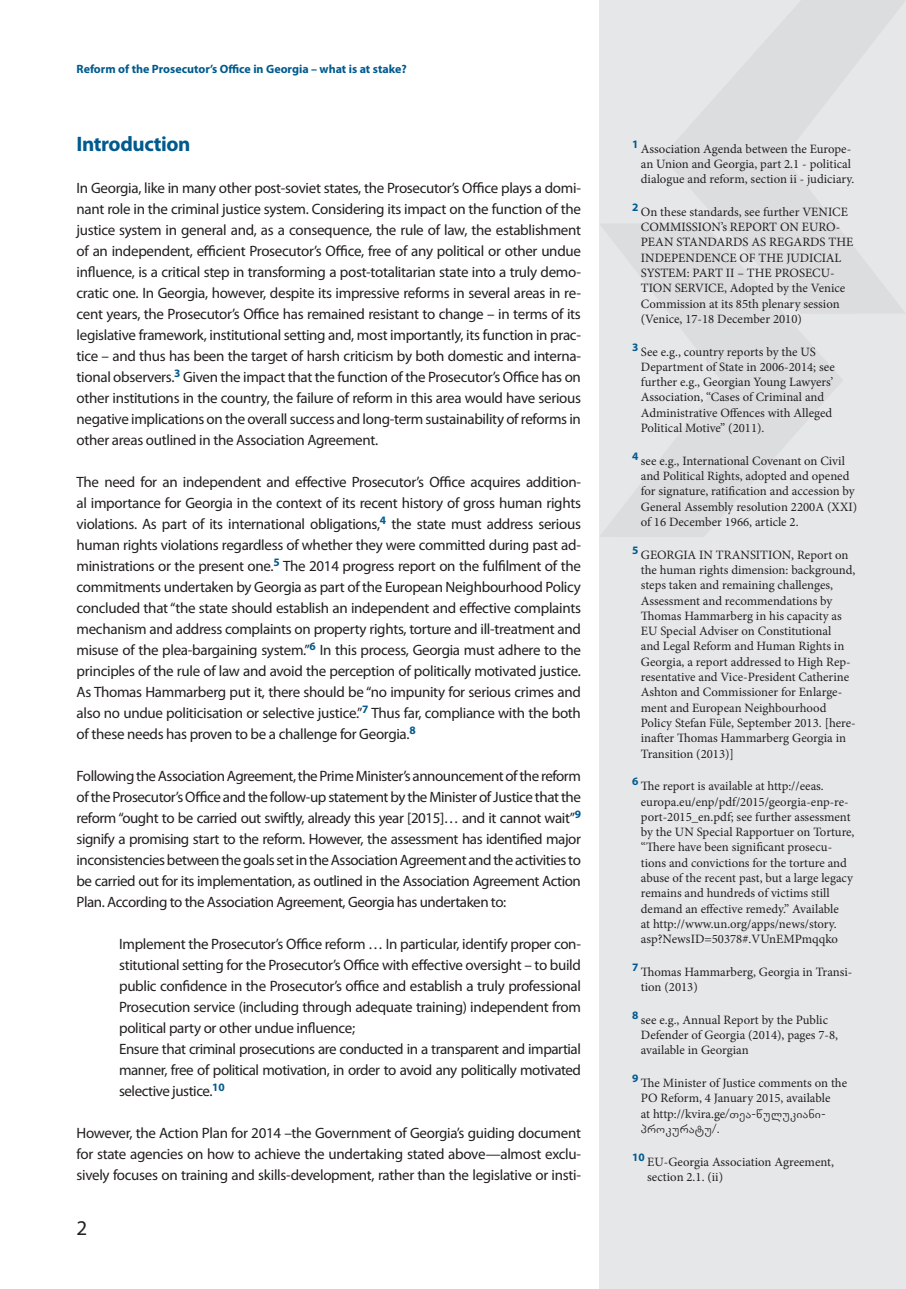
<style>
.page{position:relative;width:906px;height:1289px;background:#fff}
.page>*{position:absolute;margin:0;border:0;box-sizing:border-box;transform-origin:0 0}
.Qvesatauri{font:700 21px "Myriad Pro";letter-spacing:-.02em;color:#015a8e}
.t1{font:21px "Myriad Pro";color:#231f20}
.t2{font:15px/21px "Myriad Pro";letter-spacing:-.02em;color:#231f20;text-align:justify}
.t3{font:12.75px/15.3px "Minion Pro";color:#231f20}
.t4{font:700 12px "Myriad Pro";color:#015a8e}
.s1{font-family:"N Gkolkhety"}
</style>
<div class="page">
<div style="left:599px;top:0;width:307px;height:1288px;background:#e6e7e9"></div>
<p class="t4" style="left:77px;top:61px;width:332px">Reform of the Prosecutor’s Office in Georgia – what is at stake?</p>
<p class="Qvesatauri" style="left:77px;top:130px;width:115px">Introduction</p>
<p class="t2" style="left:77px;top:177px;width:506px">In Georgia, like in many other post-soviet states, the Prosecutor’s Office plays a domi&shy;nant role in the criminal justice system. Considering its impact on the function of the justice system in general and, as a consequence, the rule of law, the establishment of an independent, efficient Prosecutor’s Office, free of any political or other undue influence, is a critical step in transforming a post-totalitarian state into a truly demo&shy;cratic one. In Georgia, however, despite its impressive reforms in several areas in re&shy;cent years, the Prosecutor’s Office has remained resistant to change – in terms of its legislative framework, institutional setting and, most importantly, its function in prac&shy;tice – and thus has been the target of harsh criticism by both domestic and interna&shy;tional observers.<sup>3</sup> Given the impact that the function of the Prosecutor’s Office has on other institutions in the country, the failure of reform in this area would have serious negative implications on the overall success and long-term sustainability of reforms in other areas outlined in the Association Agreement.</p>
<p class="t2" style="left:77px;top:471px;width:506px">The need for an independent and effective Prosecutor’s Office acquires addition&shy;al importance for Georgia in the context of its recent history of gross human rights violations. As part of its international obligations,<sup>4</sup> the state must address serious human rights violations regardless of whether they were committed during past ad&shy;ministrations or the present one.<sup>5</sup> The 2014 progress report on the fulfilment of the commitments undertaken by Georgia as part of the European Neighbourhood Policy concluded that “the state should establish an independent and effective complaints mechanism and address complaints on property rights, torture and ill-treatment and misuse of the plea-bargaining system.”<sup>6</sup> In this process, Georgia must adhere to the principles of the rule of law and avoid the perception of politically motivated justice.<br>As Thomas Hammarberg put it, there should be “no impunity for serious crimes and also no undue politicisation or selective justice.”<sup>7</sup> Thus far, compliance with the both of these needs has proven to be a challenge for Georgia.<sup>8</sup></p>
<p class="t2" style="left:77px;top:765px;width:506px">Following the Association Agreement, the Prime Minister’s announcement of the reform of the Prosecutor’s Office and the follow-up statement by the Minister of Justice that the reform “ought to be carried out swiftly, already this year [2015]… and it cannot wait”<sup>9 </sup>signify a promising start to the reform. However, the assessment has identified major inconsistencies between the goals set in the Association Agreement and the activities to be carried out for its implementation, as outlined in the Association Agreement Action Plan. According to the Association Agreement, Georgia has undertaken to:</p>
<p class="t2" style="left:119px;top:933px;width:463px">Implement the Prosecutor’s Office reform … In particular, identify proper con&shy;stitutional setting for the Prosecutor’s Office with effective oversight – to build public confidence in the Prosecutor’s office and establish a truly professional Prosecution service (including through adequate training) independent from political party or other undue influence;</p>
<p class="t2" style="left:119px;top:1038px;width:463px">Ensure that criminal prosecutions are conducted in a transparent and impartial manner, free of political motivation, in order to avoid any politically motivated selective justice.<sup>10</sup></p>
<p class="t2" style="left:77px;top:1122px;width:506px">However, the Action Plan for 2014 –the Government of Georgia’s guiding document for state agencies on how to achieve the undertaking stated above—almost exclu&shy;sively focuses on training and skills-development, rather than the legislative or insti-</p>
<p class="t1" style="left:77px;top:1214px;width:12px">2</p>
<p class="t3" style="left:641px;top:141px;width:215px;text-indent:-9px"><sup>1</sup> Association Agenda between the Europe&shy;an Union and Georgia, part 2.1 - political dialogue and reform, section ii - judiciary.</p>
<p class="t3" style="left:641px;top:204px;width:214px;text-indent:-9px"><sup>2</sup> On these standards, see further VENICE<br>COMMISSION’s REPORT ON EURO-<br>PEAN STANDARDS AS REGARDS THE<br>INDEPENDENCE OF THE JUDICIAL<br>SYSTEM: PART II – THE PROSECU-<br>TION SERVICE, Adopted by the Venice<br>Commission at its 85th plenary session (Venice, 17-18 December 2010)</p>
<p class="t3" style="left:641px;top:344px;width:195px;text-indent:-9px"><sup>3</sup> See e.g., country reports by the US Department of State in 2006-2014; see further e.g., Georgian Young Lawyers’ Association, “Cases of Criminal and Administrative Offences with Alleged Political Motive” (2011).</p>
<p class="t3" style="left:641px;top:453px;width:218px;text-indent:-9px"><sup>4</sup> see e.g., International Covenant on Civil and Political Rights, adopted and opened for signature, ratification and accession by General Assembly resolution 2200A (XXI) of 16 December 1966, article 2.</p>
<p class="t3" style="left:641px;top:547px;width:216px;text-indent:-9px"><sup>5</sup> GEORGIA IN TRANSITION, Report on the human rights dimension: background, steps taken and remaining challenges, Assessment and recommendations by Thomas Hammarberg in his capacity as EU Special Adviser on Constitutional<br>and Legal Reform and Human Rights in Georgia, a report addressed to High Rep&shy;resentative and Vice-President Catherine Ashton and Commissioner for Enlarge&shy;ment and European Neighbourhood Policy Stefan Füle, September 2013. [here&shy;inafter Thomas Hammarberg Georgia in Transition (2013)]</p>
<p class="t3" style="left:641px;top:778px;width:215px;text-indent:-9px"><sup>6</sup> The report is available at http://eeas. europa.eu/enp/pdf/2015/georgia-enp-re&shy;port-2015_en.pdf; see further assessment by the UN Special Rapportuer on Torture, “There have been significant prosecu&shy;tions and convictions for the torture and abuse of the recent past, but a large legacy remains and hundreds of victims still demand an effective remedy.” Available<br>at http://www.un.org/apps/news/story. asp?NewsID=50378#.VUnEMPmqqko</p>
<p class="t3" style="left:641px;top:964px;width:213px;text-indent:-9px"><sup>7</sup> Thomas Hammarberg, Georgia in Transi&shy;tion (2013)</p>
<p class="t3" style="left:641px;top:1012px;width:199px;text-indent:-9px"><sup>8</sup> see e.g., Annual Report by the Public<br>Defender of Georgia (2014), pages 7-8, available in Georgian</p>
<p class="t3" style="left:641px;top:1075px;width:208px;text-indent:-9px"><sup>9</sup> The Minister of Justice comments on the<br>PO Reform, 4 January 2015, available<br>at http://kvira.ge<span class="s1">/თეა-წულუკიანი&shy;პროკურატუ/.</span></p>
<p class="t3" style="left:647px;top:1153px;width:188px;text-indent:-15px"><sup>10</sup> EU-Georgia Association Agreement, section 2.1. (ii)</p>
</div>
